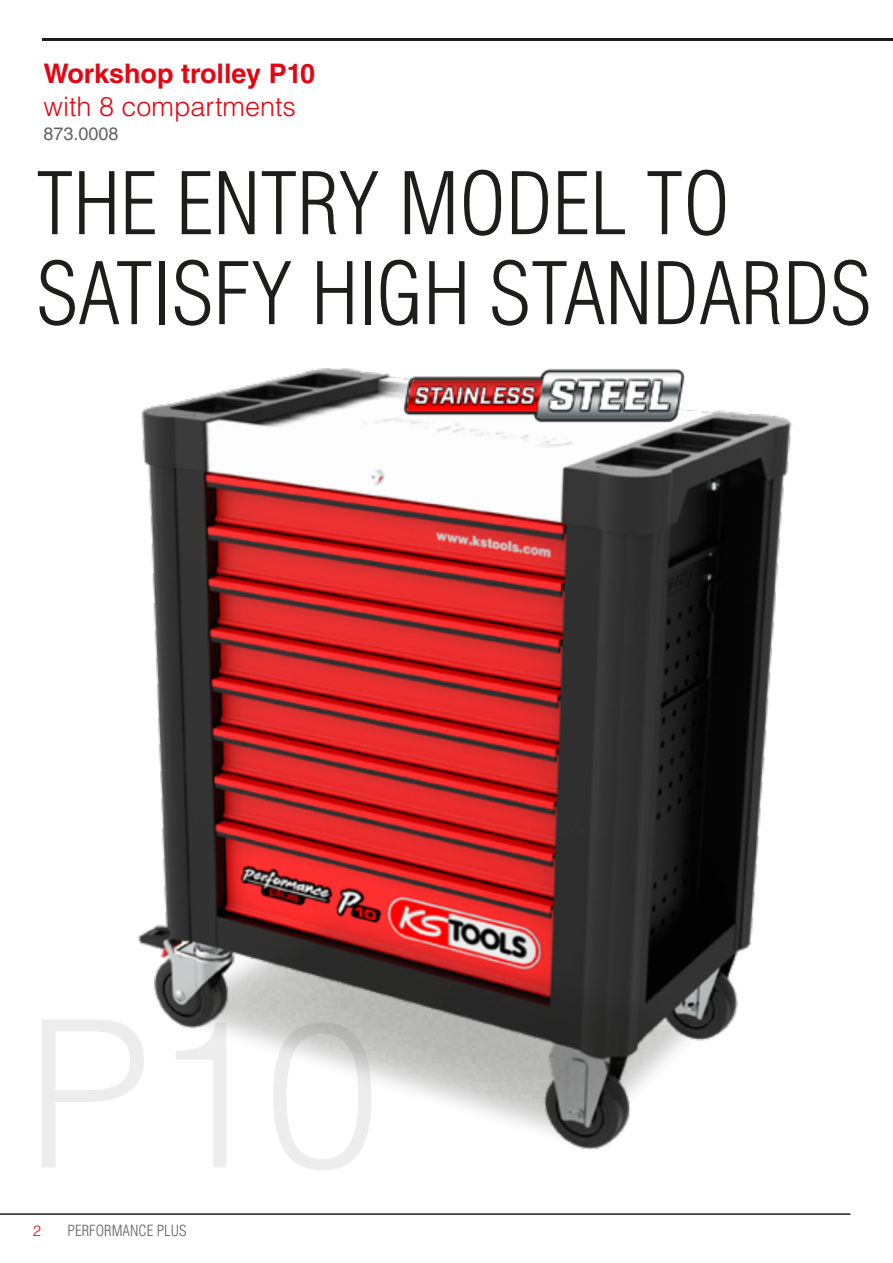
<style>
.page{position:relative;width:893px;height:1263px;background:#fff}
.page>*{position:absolute;margin:0;border:0;box-sizing:border-box;transform-origin:0 0}
.t1{font:300 condensed 84px/90px "Helvetica LT Std";color:#1d1d1b}
.t2{font:700 27px "Helvetica LT Std";color:#e30613}
.t3{font:300 27px "Helvetica LT Std";color:#e30613}
.t4{font:18px "Helvetica LT Std";color:#646363}
.t5{font:300 condensed 15px "Helvetica LT Std";color:#646363}
.t6{font:300 15px "Helvetica LT Std";color:#e30613}
</style>
<div class="page">
<hr style="left:43px;top:38px;width:850px;height:2px;background:#1d1d1b">
<hr style="left:0;top:1213px;width:850px;height:2px;background:#1d1d1b">
<img style="left:138px;top:368px;width:654px;height:671px">
<div style="left:164px;top:910px;width:548px;height:241px;background:#1d1d1b;opacity:.22"></div>
<svg style="left:179px;top:926px;width:516px;height:208px"></svg>
<img style="left:366px;top:368px;width:356px;height:77px">
<p class="t2" style="left:44px;top:57px;width:273px">Workshop trolley P10</p>
<p class="t3" style="left:44px;top:89px;width:254px">with 8 compartments</p>
<p class="t4" style="left:44px;top:123px;width:77px">873.0008</p>
<p class="t1" style="left:36px;top:158px;width:837px">THE ENTRY MODEL TO<br>SATISFY HIGH STANDARDS</p>
<p class="t6" style="left:33px;top:1221px;width:10px">2</p>
<p class="t5" style="left:68px;top:1221px;width:121px">PERFORMANCE PLUS</p>
</div>
